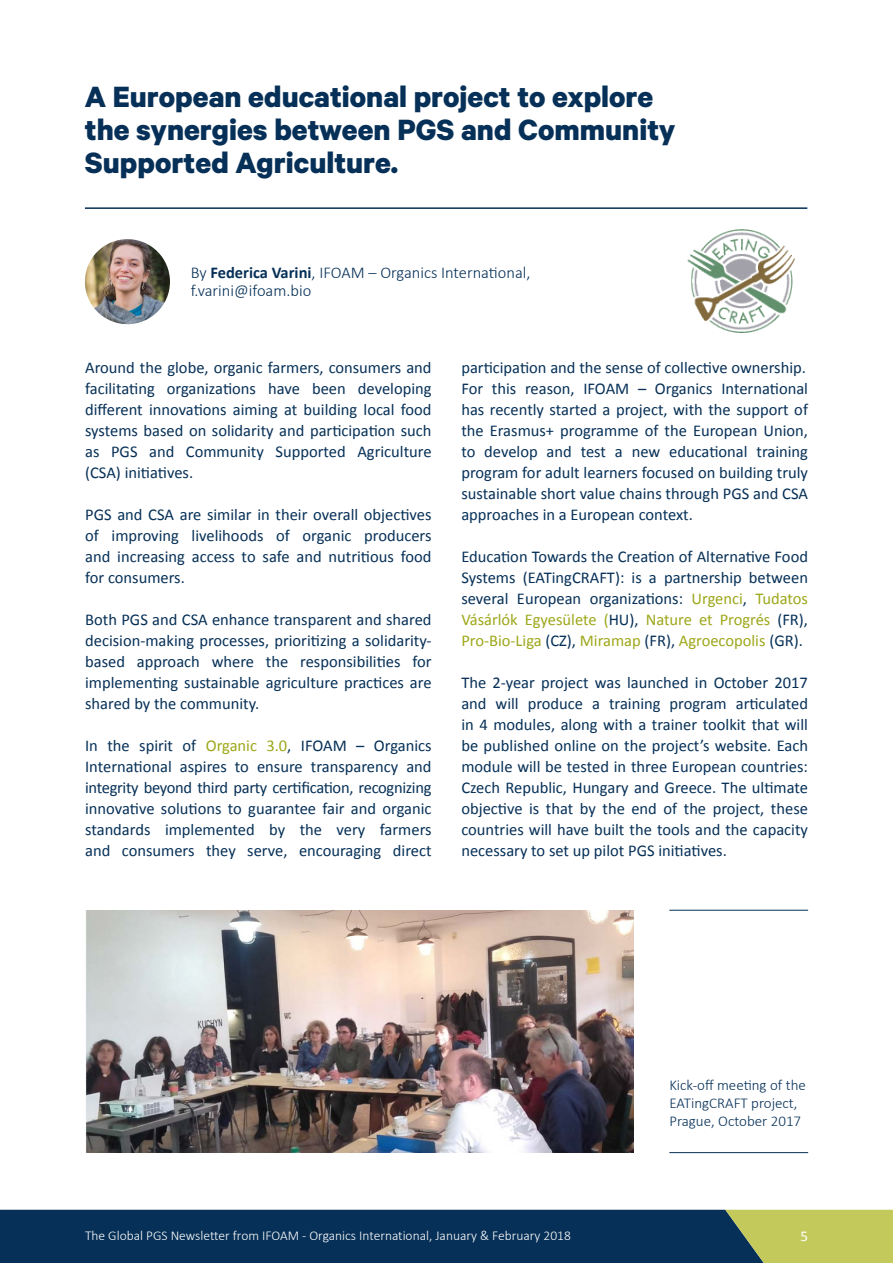
<style>
.page{position:relative;width:893px;height:1263px;background:#fff}
.page>*{position:absolute;margin:0;border:0;box-sizing:border-box;transform-origin:0 0}
.t1{font:700 33px/33px "Calibre";color:#063057}
.t2{font:16.5px/21px "Calibri";color:#063057;text-align:justify}
.t3{font:300 16.5px/17.5px "Calibri";color:#063057}
.t4{font:300 15px/18px "Calibri";color:#063057}
.t5{font:15px "Calibri";color:#fff}
.t6{font:300 13.5px "Calibri";color:#fff}
.s1{font-weight:700}
.s2{color:#9da719}
</style>
<div class="page">
<svg style="left:0;top:1210px;width:893px;height:53px;background:#254957"></svg>
<hr style="left:85px;top:207px;width:722px;height:2px;background:#063057">
<img style="left:85px;top:239px;width:85px;height:85px;border-radius:43px">
<img style="left:86px;top:910px;width:548px;height:243px">
<hr style="left:669px;top:910px;width:139px;height:1px;background:#063057">
<hr style="left:669px;top:1152px;width:139px;height:1px;background:#063057">
<img style="left:688px;top:230px;width:107px;height:102px">
<h1 class="t1" style="left:85px;top:79px;width:592px">A European educational project to explore the synergies between PGS and Community<br>Supported Agriculture.</h1>
<p class="t3" style="left:191px;top:263px;width:341px">By <span class="s1">Federica Varini</span>, IFOAM – Organics International, f.varini@ifoam.bio</p>
<p class="t2" style="left:85px;top:357px;width:348px">Around the globe, organic farmers, consumers and facilitating organizations have been developing different innovations aiming at building local food systems based on solidarity and participation such as PGS and Community Supported Agriculture (CSA) initiatives.</p>
<p class="t2" style="left:85px;top:504px;width:348px">PGS and CSA are similar in their overall objectives of improving livelihoods of organic producers and increasing access to safe and nutritious food for consumers.</p>
<p class="t2" style="left:85px;top:609px;width:348px">Both PGS and CSA enhance transparent and shared decision-making processes, prioritizing a solidarity&shy;based approach where the responsibilities for implementing sustainable agriculture practices are shared by the community.</p>
<p class="t2" style="left:85px;top:735px;width:348px">In the spirit of <span class="s2">Organic 3.0</span>, IFOAM – Organics International aspires to ensure transparency and integrity beyond third party certification, recognizing innovative solutions to guarantee fair and organic standards implemented by the very farmers and consumers they serve, encouraging direct</p>
<p class="t2" style="left:461px;top:357px;width:348px;text-align:left">participation and the sense of collective ownership.<br>For this reason, IFOAM – Organics International has recently started a project, with the support of the Erasmus+ programme of the European Union, to develop and test a new educational training program for adult learners focused on building truly sustainable short value chains through PGS and CSA approaches in a European context.</p>
<p class="t2" style="left:461px;top:546px;width:348px">Education Towards the Creation of Alternative Food Systems (EATingCRAFT): is a partnership between several European organizations: <span class="s2">Urgenci</span>, <span class="s2">Tudatos Vásárlók Egyesülete (</span>HU), <span class="s2">Nature et Progrés</span> (FR), <span class="s2">Pro-Bio-Liga</span> (CZ), <span class="s2">Miramap</span> (FR), <span class="s2">Agroecopolis</span> (GR).</p>
<p class="t2" style="left:461px;top:672px;width:348px">The 2-year project was launched in October 2017 and will produce a training program articulated in 4 modules, along with a trainer toolkit that will be published online on the project’s website. Each module will be tested in three European countries:<br>Czech Republic, Hungary and Greece. The ultimate objective is that by the end of the project, these countries will have built the tools and the capacity necessary to set up pilot PGS initiatives.</p>
<p class="t4" style="left:669px;top:1075px;width:138px">Kick-off meeting of the<br>EATingCRAFT project,<br>Prague, October 2017</p>
<p class="t6" style="left:85px;top:1227px;width:487px">The Global PGS Newsletter from IFOAM - Organics International, January &amp; February 2018</p>
<p class="t5" style="left:800px;top:1227px;width:9px">5</p>
</div>
